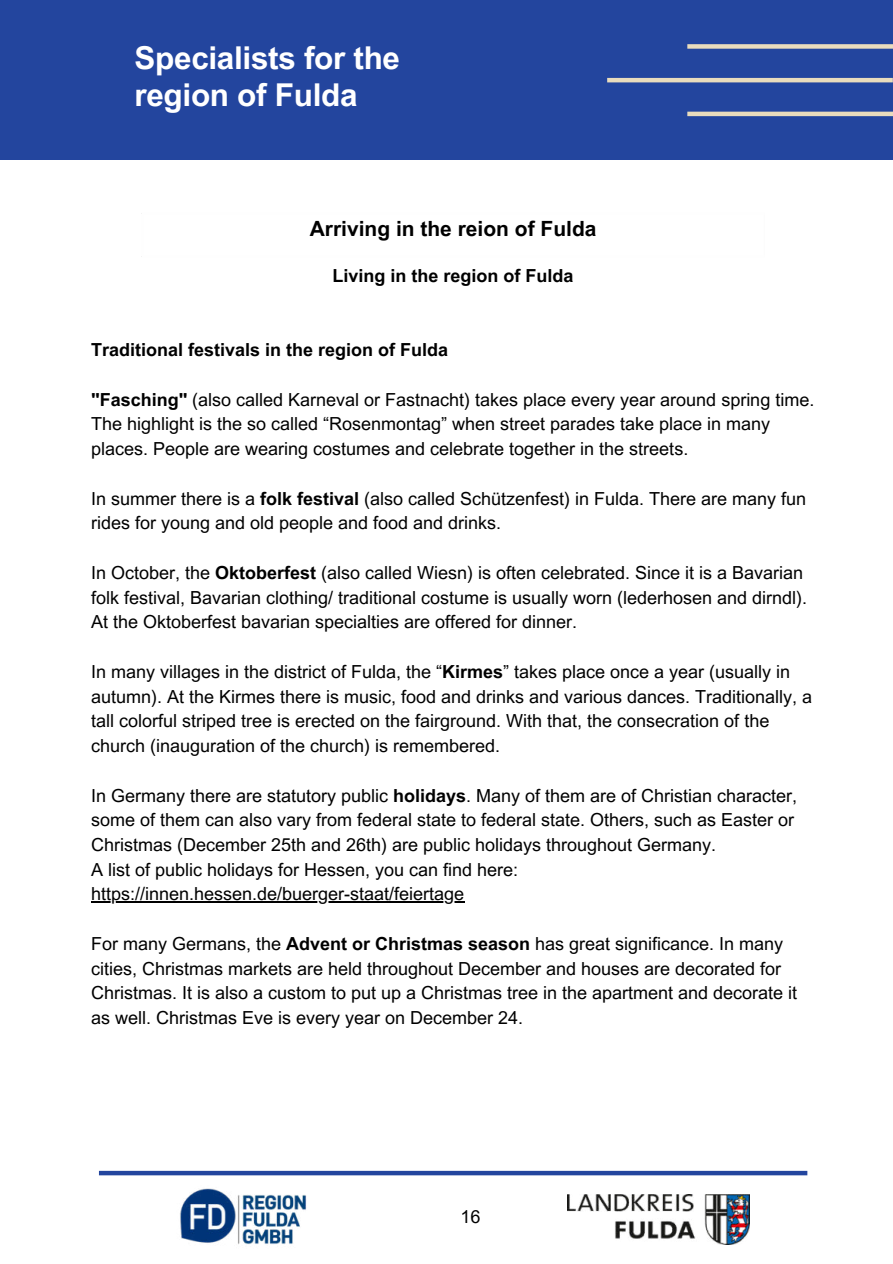
<style>
.page{position:relative;width:893px;height:1264px;background:#fff}
.page>*{position:absolute;margin:0;border:0;box-sizing:border-box;transform-origin:0 0}
.t1{font:700 31.5px/37px "Arial MT Pro";letter-spacing:-.01em;color:#fff}
.t2{font:700 21px "Arial MT Pro";color:#000}
.t3{font:18px/24.8px "Arial MT Pro";color:#000}
.t4{font:700 18px "Arial MT Pro";color:#000}
.s1{font-weight:700}
</style>
<div class="page">
<div style="left:0;top:0;width:892px;height:160px;background:#23459e"></div>
<div style="left:99px;top:1170px;width:708px;height:5px;background:#23459e"></div>
<img style="left:567px;top:1194px;width:182px;height:50px">
<div style="left:687px;top:44px;width:205px;height:5px;background:#e9dcbd"></div>
<hr style="left:607px;top:78px;width:285px;height:4px;background:#e9dcbd">
<hr style="left:687px;top:112px;width:205px;height:4px;background:#e9dcbd">
<hr style="left:91px;top:901px;width:373px;height:1px;background:#000">
<img style="left:180px;top:1188px;width:49px;height:55px">
<img style="left:229px;top:1194px;width:78px;height:50px">
<h1 class="t1" style="left:134px;top:40px;width:267px">Specialists for the region of Fulda</h1>
<p class="t2" style="left:310px;top:216px;width:288px">Arriving in the reion of Fulda</p>
<p class="t4" style="left:332px;top:265px;width:242px">Living in the region of Fulda</p>
<p class="t4" style="left:91px;top:339px;width:358px">Traditional festivals in the region of Fulda</p>
<p class="t3" style="left:91px;top:388px;width:724px"><span class="s1">"Fasching"</span> (also called Karneval or Fastnacht) takes place every year around spring time.<br>The highlight is the so called “Rosenmontag” when street parades take place in many places. People are wearing costumes and celebrate together in the streets.</p>
<p class="t3" style="left:91px;top:487px;width:716px">In summer there is a <span class="s1">folk festival</span> (also called Schützenfest) in Fulda. There are many fun rides for young and old people and food and drinks.</p>
<p class="t3" style="left:91px;top:561px;width:717px">In October, the <span class="s1">Oktoberfest</span> (also called Wiesn) is often celebrated. Since it is a Bavarian folk festival, Bavarian clothing/ traditional costume is usually worn (lederhosen and dirndl).<br>At the Oktoberfest bavarian specialties are offered for dinner.</p>
<p class="t3" style="left:91px;top:660px;width:722px">In many villages in the district of Fulda, the “<span class="s1">Kirmes</span>” takes place once a year (usually in autumn). At the Kirmes there is music, food and drinks and various dances. Traditionally, a tall colorful striped tree is erected on the fairground. With that, the consecration of the church (inauguration of the church) is remembered.</p>
<p class="t3" style="left:91px;top:783px;width:707px">In Germany there are statutory public <span class="s1">holidays</span>. Many of them are of Christian character, some of them can also vary from federal state to federal state. Others, such as Easter or Christmas (December 25th and 26th) are public holidays throughout Germany.<br>A list of public holidays for Hessen, you can find here: https://innen.hessen.de/buerger-staat/feiertage</p>
<p class="t3" style="left:91px;top:932px;width:707px">For many Germans, the <span class="s1">Advent or Christmas season</span> has great significance. In many cities, Christmas markets are held throughout December and houses are decorated for Christmas. It is also a custom to put up a Christmas tree in the apartment and decorate it as well. Christmas Eve is every year on December 24.</p>
<p class="t3" style="left:460px;top:1205px;width:21px">16</p>
</div>
